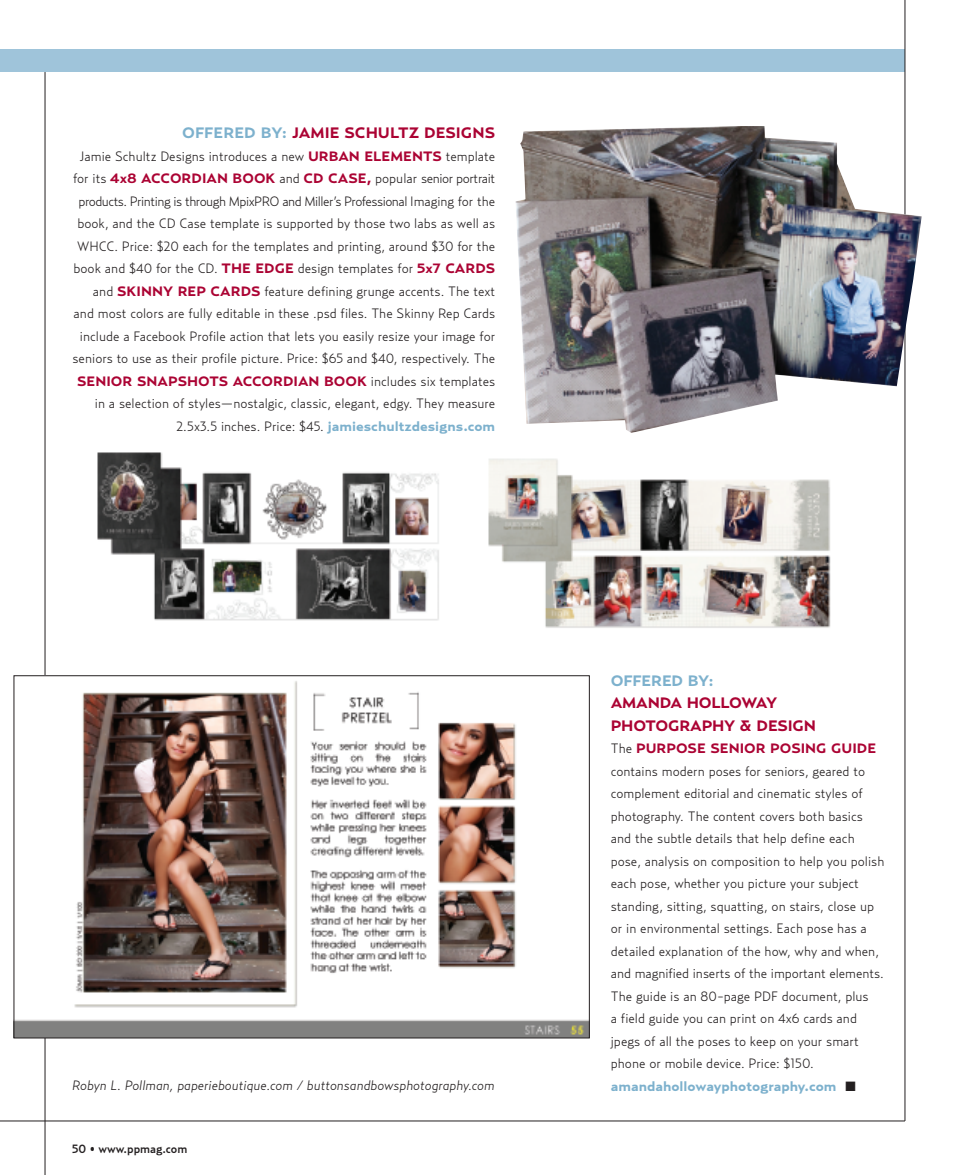
<style>
.page{position:relative;width:959px;height:1175px;background:#fff}
.page>*{position:absolute;margin:0;border:0;box-sizing:border-box;transform-origin:0 0}
.t1{font:700 15px/22.5px "Relay Wide";letter-spacing:-.015em;color:#ab0333}
.t2{font:700 15px "Relay Wide";letter-spacing:-.015em;color:#7db1cd}
.t3{font:300 13.5px/22.5px "Relay";color:#231f20;text-align:right}
.t4{font:700 13.5px "Relay Wide";color:#ab0333}
.t5{font:italic 300 13.5px "Relay";color:#231f20}
.t6{font:700 13.5px "Relay Wide";color:#7db1cd}
.t7{font:500 12px "Relay";color:#231f20}
.s1{color:#7db1cd}
.s2{font-family:"Relay Wide";font-weight:700;color:#ab0333}
.s3{font-family:"Relay";font-weight:300;color:#231f20}
.s4{font-family:"Relay Wide";font-weight:700;color:#7db1cd}
.s5{color:#231f20}
</style>
<div class="page">
<div style="left:0;top:50px;width:904px;height:22px;background:#9fc4da"></div>
<hr style="left:904px;top:0;width:1px;height:1120px;background:#231f20">
<hr style="left:0;top:1120px;width:904px;height:1px;background:#231f20">
<hr style="left:45px;top:72px;width:1px;height:1102px;background:#231f20">
<img style="left:515px;top:126px;width:406px;height:307px">
<img style="left:16px;top:677px;width:571px;height:359px">
<img style="left:488px;top:459px;width:343px;height:169px">
<img style="left:97px;top:452px;width:342px;height:169px">
<p class="t1" style="left:182px;top:122px;width:314px"><span class="s1">OFFERED BY:</span> JAMIE SCHULTZ DESIGNS</p>
<p class="t3" style="left:73px;top:145px;width:424px">Jamie Schultz Designs introduces a new <span class="s2">URBAN ELEMENTS</span> template for its <span class="s2">4x8 ACCORDIAN BOOK</span> and <span class="s2">CD CASE,</span> popular senior portrait products. Printing is through MpixPRO and Miller’s Professional Imaging for the book, and the CD Case template is supported by those two labs as well as WHCC. Price: $20 each for the templates and printing, around $30 for the book and $40 for the CD. <span class="s2">THE EDGE</span> design templates for <span class="s2">5x7 CARDS </span>and <span class="s2">SKINNY REP CARDS</span> feature defining grunge accents. The text and most colors are fully editable in these .psd files. The Skinny Rep Cards include a Facebook Profile action that lets you easily resize your image for seniors to use as their profile picture. Price: $65 and $40, respectively. The</p>
<p class="t4" style="left:77px;top:373px;width:419px">SENIOR SNAPSHOTS ACCORDIAN BOOK <span class="s3">includes six templates</span></p>
<p class="t3" style="left:95px;top:392px;width:402px">in a selection of styles—nostalgic, classic, elegant, edgy. They measure<br>2.5x3.5 inches. Price: $45. <span class="s4">jamieschultzdesigns.com</span></p>
<p class="t5" style="left:72px;top:1077px;width:424px">Robyn L. Pollman, paperieboutique.com / buttonsandbowsphotography.com</p>
<p class="t7" style="left:72px;top:1141px;width:117px">50 • www.ppmag.com</p>
<p class="t2" style="left:610px;top:671px;width:104px">OFFERED BY:</p>
<p class="t1" style="left:610px;top:691px;width:207px">AMANDA HOLLOWAY<br>PHOTOGRAPHY &amp; DESIGN</p>
<p class="t4" style="left:610px;top:740px;width:267px"><span class="s3">The</span> PURPOSE SENIOR POSING GUIDE</p>
<p class="t3" style="left:610px;top:760px;width:275px;text-align:left">contains modern poses for seniors, geared to complement editorial and cinematic styles of photography. The content covers both basics and the subtle details that help define each pose, analysis on composition to help you polish each pose, whether you picture your subject standing, sitting, squatting, on stairs, close up or in environmental settings. Each pose has a detailed explanation of the how, why and when, and magnified inserts of the important elements.<br>The guide is an 80-page PDF document, plus<br>a field guide you can print on 4x6 cards and jpegs of all the poses to keep on your smart phone or mobile device. Price: $150.</p>
<p class="t6" style="left:610px;top:1078px;width:246px">amandahollowayphotography.com <span class="s5">■</span></p>
</div>
